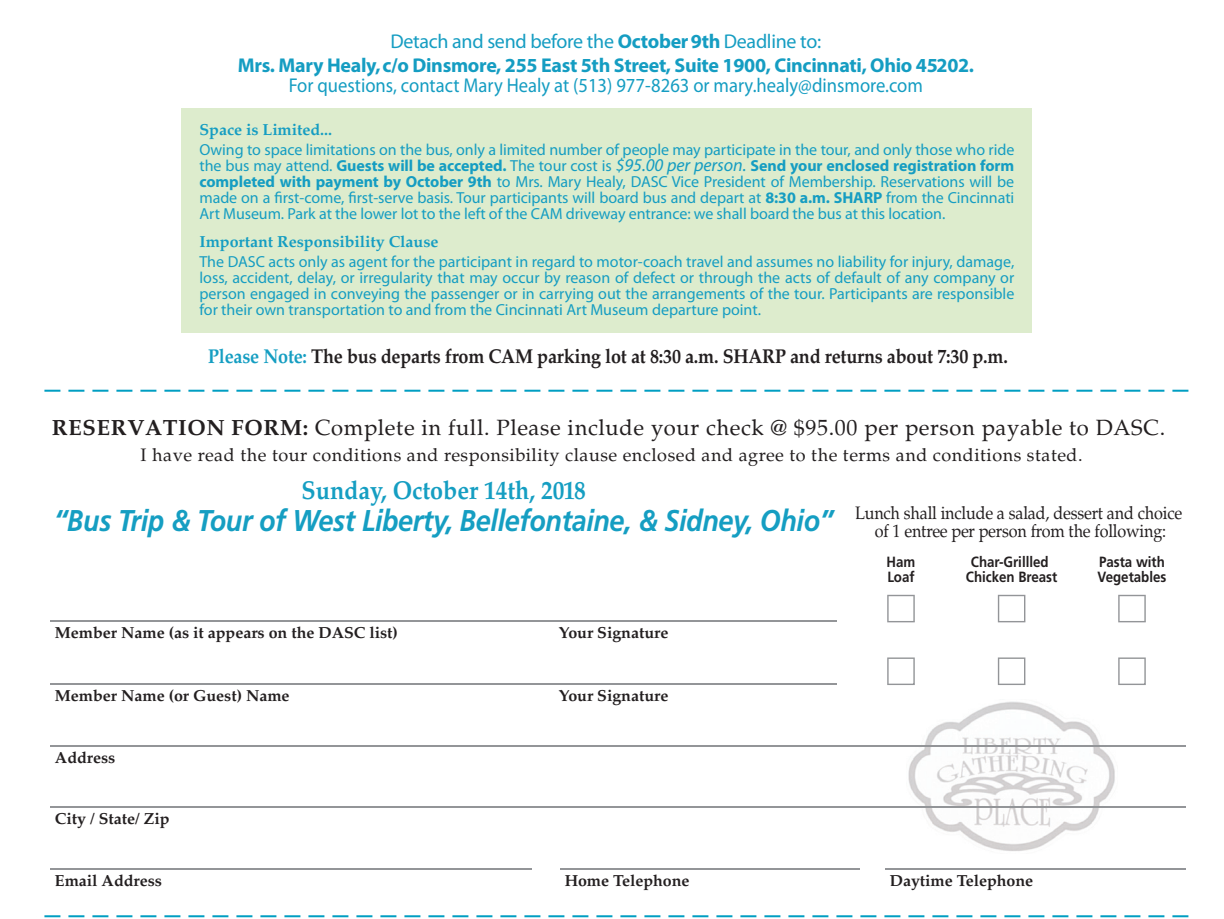
<style>
.page{position:relative;width:1224px;height:919px;background:#fff}
.page>*{position:absolute;margin:0;border:0;box-sizing:border-box;transform-origin:0 0}
.t1{font:italic 700 30px "Frutiger";letter-spacing:-.015em;color:#159ec2;scale:.9 1}
.t2{font:700 26px "Palatino";color:#159ec2;scale:.9 1}
.t3{font:22px "Palatino";letter-spacing:.03em;color:#231f20}
.t4{font:700 20px/24px "Myriad Pro";letter-spacing:-.015em;color:#159dc2;text-align:center}
.t5{font:700 20px "Palatino";letter-spacing:-.01em;color:#231f20;scale:.9 1}
.t6{font:20px "Myriad Pro";color:#159dc2;scale:.93 1}
.t7{font:18px "Palatino";letter-spacing:.03em;color:#231f20}
.t8{font:18px/18px "Palatino";letter-spacing:-.01em;color:#231f20;text-align:center;scale:.9 1}
.t9{font:16px/16px "Myriad Pro";letter-spacing:-.005em;color:#159dc2;text-align:justify}
.t10{font:700 16px "Palatino";color:#231f20}
.t11{font:700 16px "Palatino";color:#159dc2}
.t12{font:700 14.8px/14.8px "Frutiger";color:#231f20;scale:.9 1}
.s1{font-weight:400}
.s2{font-weight:700}
.s3{font-style:italic;font-size:18px}
.s4{color:#159ec2}
</style>
<div class="page">
<svg style="left:1172px;top:390px;width:16px;height:2px"></svg>
<svg style="left:1148px;top:390px;width:16px;height:2px"></svg>
<svg style="left:1124px;top:390px;width:16px;height:2px"></svg>
<svg style="left:1100px;top:390px;width:16px;height:2px"></svg>
<svg style="left:1076px;top:390px;width:16px;height:2px"></svg>
<svg style="left:1052px;top:390px;width:16px;height:2px"></svg>
<svg style="left:1028px;top:390px;width:16px;height:2px"></svg>
<svg style="left:1004px;top:390px;width:16px;height:2px"></svg>
<svg style="left:980px;top:390px;width:16px;height:2px"></svg>
<svg style="left:956px;top:390px;width:16px;height:2px"></svg>
<svg style="left:932px;top:390px;width:16px;height:2px"></svg>
<svg style="left:908px;top:390px;width:16px;height:2px"></svg>
<svg style="left:884px;top:390px;width:16px;height:2px"></svg>
<svg style="left:860px;top:390px;width:16px;height:2px"></svg>
<svg style="left:836px;top:390px;width:16px;height:2px"></svg>
<svg style="left:812px;top:390px;width:16px;height:2px"></svg>
<svg style="left:788px;top:390px;width:16px;height:2px"></svg>
<svg style="left:764px;top:390px;width:16px;height:2px"></svg>
<svg style="left:740px;top:390px;width:16px;height:2px"></svg>
<svg style="left:716px;top:390px;width:16px;height:2px"></svg>
<svg style="left:692px;top:390px;width:16px;height:2px"></svg>
<svg style="left:668px;top:390px;width:16px;height:2px"></svg>
<svg style="left:644px;top:390px;width:16px;height:2px"></svg>
<svg style="left:620px;top:390px;width:16px;height:2px"></svg>
<svg style="left:596px;top:390px;width:16px;height:2px"></svg>
<svg style="left:572px;top:390px;width:16px;height:2px"></svg>
<svg style="left:548px;top:390px;width:16px;height:2px"></svg>
<svg style="left:524px;top:390px;width:16px;height:2px"></svg>
<svg style="left:500px;top:390px;width:16px;height:2px"></svg>
<svg style="left:476px;top:390px;width:16px;height:2px"></svg>
<svg style="left:452px;top:390px;width:16px;height:2px"></svg>
<svg style="left:428px;top:390px;width:16px;height:2px"></svg>
<svg style="left:404px;top:390px;width:16px;height:2px"></svg>
<svg style="left:380px;top:390px;width:16px;height:2px"></svg>
<svg style="left:356px;top:390px;width:16px;height:2px"></svg>
<svg style="left:332px;top:390px;width:16px;height:2px"></svg>
<svg style="left:308px;top:390px;width:16px;height:2px"></svg>
<svg style="left:284px;top:390px;width:16px;height:2px"></svg>
<svg style="left:260px;top:390px;width:16px;height:2px"></svg>
<svg style="left:236px;top:390px;width:16px;height:2px"></svg>
<svg style="left:212px;top:390px;width:16px;height:2px"></svg>
<svg style="left:188px;top:390px;width:16px;height:2px"></svg>
<svg style="left:164px;top:390px;width:16px;height:2px"></svg>
<svg style="left:140px;top:390px;width:16px;height:2px"></svg>
<svg style="left:116px;top:390px;width:16px;height:2px"></svg>
<svg style="left:92px;top:390px;width:16px;height:2px"></svg>
<svg style="left:68px;top:390px;width:16px;height:2px"></svg>
<svg style="left:44px;top:390px;width:16px;height:2px"></svg>
<svg style="left:1172px;top:915px;width:16px;height:2px"></svg>
<svg style="left:1148px;top:915px;width:16px;height:2px"></svg>
<svg style="left:1124px;top:915px;width:16px;height:2px"></svg>
<svg style="left:1100px;top:915px;width:16px;height:2px"></svg>
<svg style="left:1076px;top:915px;width:16px;height:2px"></svg>
<svg style="left:1052px;top:915px;width:16px;height:2px"></svg>
<svg style="left:1028px;top:915px;width:16px;height:2px"></svg>
<svg style="left:1004px;top:915px;width:16px;height:2px"></svg>
<svg style="left:980px;top:915px;width:16px;height:2px"></svg>
<svg style="left:956px;top:915px;width:16px;height:2px"></svg>
<svg style="left:932px;top:915px;width:16px;height:2px"></svg>
<svg style="left:908px;top:915px;width:16px;height:2px"></svg>
<svg style="left:884px;top:915px;width:16px;height:2px"></svg>
<svg style="left:860px;top:915px;width:16px;height:2px"></svg>
<svg style="left:836px;top:915px;width:16px;height:2px"></svg>
<svg style="left:812px;top:915px;width:16px;height:2px"></svg>
<svg style="left:788px;top:915px;width:16px;height:2px"></svg>
<svg style="left:764px;top:915px;width:16px;height:2px"></svg>
<svg style="left:740px;top:915px;width:16px;height:2px"></svg>
<svg style="left:716px;top:915px;width:16px;height:2px"></svg>
<svg style="left:692px;top:915px;width:16px;height:2px"></svg>
<svg style="left:668px;top:915px;width:16px;height:2px"></svg>
<svg style="left:644px;top:915px;width:16px;height:2px"></svg>
<svg style="left:620px;top:915px;width:16px;height:2px"></svg>
<svg style="left:596px;top:915px;width:16px;height:2px"></svg>
<svg style="left:572px;top:915px;width:16px;height:2px"></svg>
<svg style="left:548px;top:915px;width:16px;height:2px"></svg>
<svg style="left:524px;top:915px;width:16px;height:2px"></svg>
<svg style="left:500px;top:915px;width:16px;height:2px"></svg>
<svg style="left:476px;top:915px;width:16px;height:2px"></svg>
<svg style="left:452px;top:915px;width:16px;height:2px"></svg>
<svg style="left:428px;top:915px;width:16px;height:2px"></svg>
<svg style="left:404px;top:915px;width:16px;height:2px"></svg>
<svg style="left:380px;top:915px;width:16px;height:2px"></svg>
<svg style="left:356px;top:915px;width:16px;height:2px"></svg>
<svg style="left:332px;top:915px;width:16px;height:2px"></svg>
<svg style="left:308px;top:915px;width:16px;height:2px"></svg>
<svg style="left:284px;top:915px;width:16px;height:2px"></svg>
<svg style="left:260px;top:915px;width:16px;height:2px"></svg>
<svg style="left:236px;top:915px;width:16px;height:2px"></svg>
<svg style="left:212px;top:915px;width:16px;height:2px"></svg>
<svg style="left:188px;top:915px;width:16px;height:2px"></svg>
<svg style="left:164px;top:915px;width:16px;height:2px"></svg>
<svg style="left:140px;top:915px;width:16px;height:2px"></svg>
<svg style="left:116px;top:915px;width:16px;height:2px"></svg>
<svg style="left:92px;top:915px;width:16px;height:2px"></svg>
<svg style="left:68px;top:915px;width:16px;height:2px"></svg>
<svg style="left:44px;top:915px;width:16px;height:2px"></svg>
<div style="left:181px;top:108px;width:850px;height:225px;background:#ddeccd"></div>
<img style="left:906px;top:701px;width:212px;height:150px">
<hr style="left:50px;top:745px;width:1136px;height:1px;background:#939598">
<hr style="left:50px;top:806px;width:1136px;height:1px;background:#939598">
<hr style="left:50px;top:868px;width:482px;height:1px;background:#939598">
<hr style="left:885px;top:868px;width:301px;height:1px;background:#939598">
<hr style="left:560px;top:868px;width:300px;height:1px;background:#939598">
<hr style="left:50px;top:620px;width:787px;height:2px;background:#939598">
<hr style="left:50px;top:683px;width:787px;height:1px;background:#939598">
<svg style="left:887px;top:595px;width:28px;height:27px"></svg>
<svg style="left:1118px;top:595px;width:28px;height:27px"></svg>
<svg style="left:998px;top:595px;width:27px;height:27px"></svg>
<svg style="left:887px;top:657px;width:28px;height:28px"></svg>
<svg style="left:1118px;top:657px;width:28px;height:28px"></svg>
<svg style="left:998px;top:657px;width:27px;height:28px"></svg>
<p class="t4" style="left:238px;top:31px;width:738px"><span class="s1">Detach and send before the</span> October 9th <span class="s1">Deadline to:<br></span>Mrs. Mary Healy, c/o Dinsmore, 255 East 5th Street, Suite 1900, Cincinnati, Ohio 45202.</p>
<p class="t6" style="left:289px;top:78px;width:683px">For questions, contact Mary Healy at (513) 977-8263 or mary.healy@dinsmore.com</p>
<p class="t11" style="left:199px;top:123px;width:134px">Space is Limited...</p>
<p class="t9" style="left:199px;top:143px;width:816px">Owing to space limitations on the bus, only a limited number of people may participate in the tour, and only those who ride the bus may attend. <span class="s2">Guests will be accepted.</span> The tour cost is <span class="s3">$95.00 per person.</span> <span class="s2">Send your enclosed registration form completed with payment by October 9th</span> to Mrs. Mary Healy, DASC Vice President of Membership. Reservations will be made on a first-come, first-serve basis. Tour participants will board bus and depart at <span class="s2">8:30 a.m. SHARP</span> from the Cincinnati Art Museum. Park at the lower lot to the left of the CAM driveway entrance: we shall board the bus at this location.</p>
<p class="t11" style="left:199px;top:235px;width:241px">Important Responsibility Clause</p>
<p class="t9" style="left:199px;top:255px;width:816px">The DASC acts only as agent for the participant in regard to motor-coach travel and assumes no liability for injury, damage, loss, accident, delay, or irregularity that may occur by reason of defect or through the acts of default of any company or person engaged in conveying the passenger or in carrying out the arrangements of the tour. Participants are responsible for their own transportation to and from the Cincinnati Art Museum departure point.</p>
<p class="t5" style="left:208px;top:349px;width:890px"><span class="s4">Please Note:</span> The bus departs from CAM parking lot at 8:30 a.m. SHARP and returns about 7:30 p.m.</p>
<h3 class="t3" style="left:52px;top:419px;width:1115px"><span class="s2">RESERVATION FORM:</span> Complete in full. Please include your check @ $95.00 per person payable to DASC.</h3>
<p class="t7" style="left:141px;top:448px;width:944px">I have read the tour conditions and responsibility clause enclosed and agree to the terms and conditions stated.</p>
<h2 class="t2" style="left:302px;top:480px;width:317px">Sunday, October 14th, 2018</h2>
<h1 class="t1" style="left:54px;top:503px;width:867px">“Bus Trip &amp; Tour of West Liberty, Bellefontaine, &amp; Sidney, Ohio”</h1>
<p class="t8" style="left:855px;top:506px;width:365px">Lunch shall include a salad, dessert and choice of 1 entree per person from the following:</p>
<p class="t12" style="left:887px;top:555px;width:34px">Ham<br>Loaf</p>
<p class="t12" style="left:1098px;top:555px;width:78px">Pasta with<br>Vegetables</p>
<p class="t12" style="left:966px;top:555px;width:103px;text-align:center">Char-Grillled<br>Chicken Breast</p>
<p class="t10" style="left:55px;top:626px;width:345px">Member Name (as it appears on the DASC list)</p>
<p class="t10" style="left:55px;top:689px;width:236px">Member Name (or Guest) Name</p>
<p class="t10" style="left:55px;top:751px;width:62px">Address</p>
<p class="t10" style="left:55px;top:812px;width:116px">City / State/ Zip</p>
<p class="t10" style="left:559px;top:626px;width:111px">Your Signature</p>
<p class="t10" style="left:559px;top:689px;width:111px">Your Signature</p>
<p class="t10" style="left:55px;top:874px;width:109px">Email Address</p>
<p class="t10" style="left:565px;top:874px;width:126px">Home Telephone</p>
<p class="t10" style="left:890px;top:874px;width:145px">Daytime Telephone</p>
</div>
